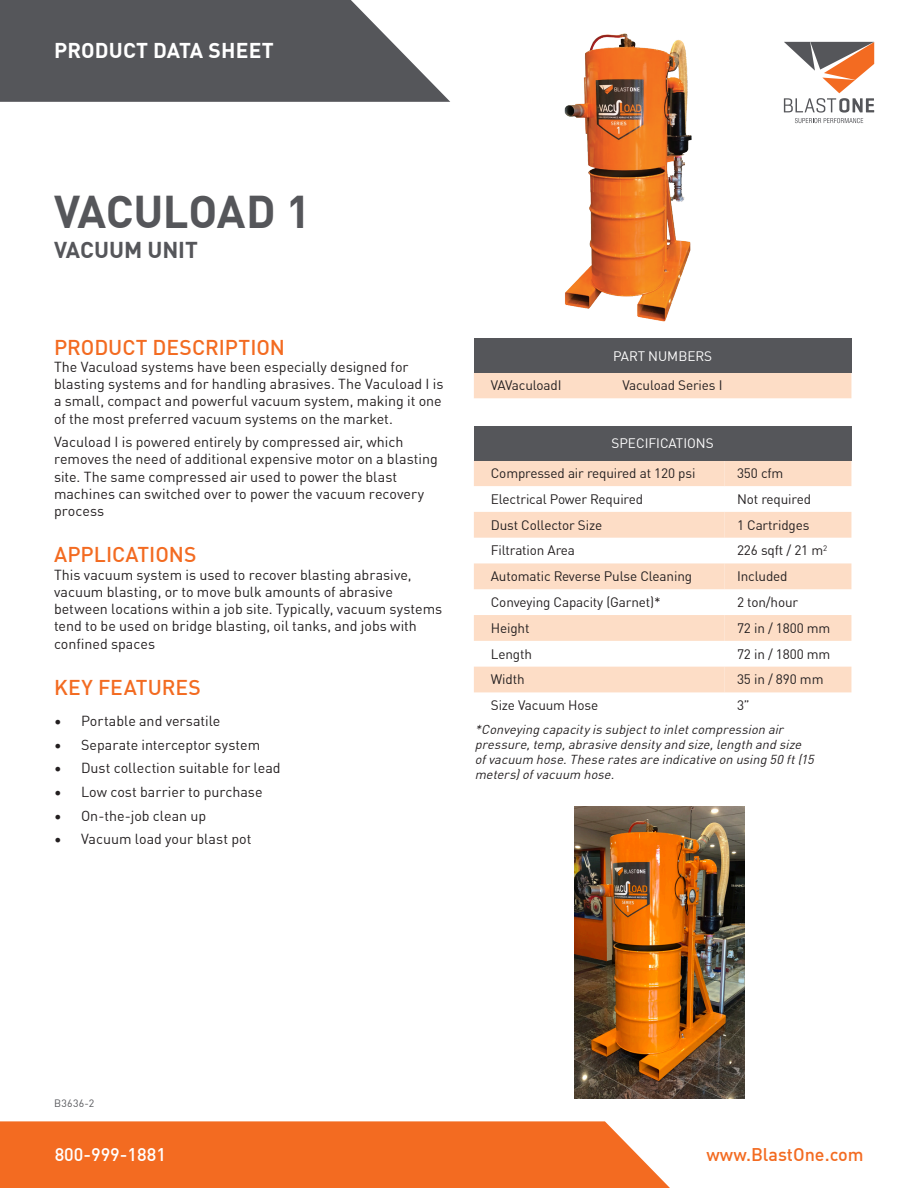
<style>
.page{position:relative;width:918px;height:1188px;background:#fff}
.page>*{position:absolute;margin:0;border:0;box-sizing:border-box;transform-origin:0 0}
.Main_Heading_-_Line{font:700 45px "DIN Offc";letter-spacing:-.01em;color:#55565a}
.Main_Heading_-_Line-2{font:700 22.5px "DIN Offc";letter-spacing:-.005em;color:#55565a}
.Heading__Orange{font:500 21px "DIN Offc";color:#f36b21}
.t1{font:700 21px "DIN Offc";letter-spacing:.01em;color:#fff}
.t2{font:500 18px "DIN Offc";color:#f36b21}
.t3{font:500 18px "DIN Offc";color:#fff}
.Paragraph{font:14.25px/17.2px "DIN Offc";color:#231f20}
.Table_Text{font:13.5px "DIN Offc";letter-spacing:-.01em;color:#231f20}
.Table_Header{font:13.5px "DIN Offc";color:#fff}
.Paragraph-2{font:italic 12.75px/15px "DIN Offc";color:#231f20}
.Paragraph-3{font:10.5px "DIN Offc";letter-spacing:.03em;color:#55565a}
</style>
<div class="page">
<svg style="left:784px;top:42px;width:90px;height:81px"></svg>
<svg style="left:0;top:0;width:450px;height:102px;background:#69696d"></svg>
<div style="left:0;top:1121px;width:670px;height:67px;background:#f36b21"></div>
<div style="left:474px;top:373px;width:377px;height:25px;background:#fdddc6"></div>
<svg style="left:474px;top:460px;width:250px;height:232px;fill:#fdddc6"></svg>
<svg style="left:724px;top:460px;width:127px;height:232px"></svg>
<div style="left:474px;top:338px;width:377px;height:35px;background:#55565a"></div>
<div style="left:474px;top:426px;width:377px;height:34px;background:#55565a"></div>
<img style="left:564px;top:33px;width:128px;height:289px">
<img style="left:575px;top:807px;width:170px;height:291px">
<h3 class="t1" style="left:54px;top:36px;width:221px">PRODUCT DATA SHEET</h3>
<p class="Main_Heading_-_Line" style="left:54px;top:182px;width:258px">VACULOAD 1</p>
<p class="Main_Heading_-_Line-2" style="left:54px;top:235px;width:145px">VACUUM UNIT</p>
<p class="Heading__Orange" style="left:54px;top:333px;width:233px">PRODUCT DESCRIPTION</p>
<p class="Paragraph" style="left:54px;top:358px;width:391px">The Vacuload systems have been especially designed for blasting systems and for handling abrasives. The Vacuload I is a small, compact and powerful vacuum system, making it one of the most preferred vacuum systems on the market.</p>
<p class="Paragraph" style="left:54px;top:433px;width:385px">Vacuload I is powered entirely by compressed air, which removes the need of additional expensive motor on a blasting site. The same compressed air used to power the blast machines can switched over to power the vacuum recovery process</p>
<p class="Heading__Orange" style="left:54px;top:541px;width:144px">APPLICATIONS</p>
<p class="Paragraph" style="left:54px;top:566px;width:390px">This vacuum system is used to recover blasting abrasive, vacuum blasting, or to move bulk amounts of abrasive between locations within a job site. Typically, vacuum systems tend to be used on bridge blasting, oil tanks, and jobs with confined spaces</p>
<p class="Heading__Orange" style="left:54px;top:674px;width:149px">KEY FEATURES</p>
<p class="Paragraph" style="left:54px;top:712px;width:168px">• Portable and versatile</p>
<p class="Paragraph" style="left:54px;top:736px;width:208px">• Separate interceptor system</p>
<p class="Paragraph" style="left:54px;top:760px;width:228px">• Dust collection suitable for lead</p>
<p class="Paragraph" style="left:54px;top:783px;width:210px">• Low cost barrier to purchase</p>
<p class="Paragraph" style="left:54px;top:807px;width:154px">• On-the-job clean up</p>
<p class="Paragraph" style="left:54px;top:831px;width:199px">• Vacuum load your blast pot</p>
<p class="Table_Header" style="left:613px;top:347px;width:101px">PART NUMBERS</p>
<p class="Table_Text" style="left:491px;top:377px;width:72px">VAVaculoadI</p>
<p class="Table_Text" style="left:622px;top:377px;width:102px">Vacuload Series I</p>
<p class="Table_Header" style="left:612px;top:435px;width:104px">SPECIFICATIONS</p>
<p class="Table_Text" style="left:491px;top:465px;width:206px">Compressed air required at 120 psi</p>
<p class="Table_Text" style="left:737px;top:465px;width:48px">350 cfm</p>
<p class="Table_Text" style="left:491px;top:490px;width:154px">Electrical Power Required</p>
<p class="Table_Text" style="left:737px;top:490px;width:75px">Not required</p>
<p class="Table_Text" style="left:491px;top:516px;width:113px">Dust Collector Size</p>
<p class="Table_Text" style="left:737px;top:516px;width:74px">1 Cartridges</p>
<p class="Table_Text" style="left:491px;top:542px;width:86px">Filtration Area</p>
<p class="Table_Text" style="left:737px;top:542px;width:92px">226 sqft / 21 m<sup>2</sup></p>
<p class="Table_Text" style="left:491px;top:568px;width:203px">Automatic Reverse Pulse Cleaning</p>
<p class="Table_Text" style="left:737px;top:568px;width:52px">Included</p>
<p class="Table_Text" style="left:491px;top:594px;width:171px">Conveying Capacity (Garnet)*</p>
<p class="Table_Text" style="left:737px;top:594px;width:63px">2 ton/hour</p>
<p class="Table_Text" style="left:491px;top:619px;width:40px">Height</p>
<p class="Table_Text" style="left:737px;top:619px;width:95px">72 in / 1800 mm</p>
<p class="Table_Text" style="left:491px;top:645px;width:43px">Length</p>
<p class="Table_Text" style="left:737px;top:645px;width:95px">72 in / 1800 mm</p>
<p class="Table_Text" style="left:491px;top:671px;width:35px">Width</p>
<p class="Table_Text" style="left:737px;top:671px;width:88px">35 in / 890 mm</p>
<p class="Table_Text" style="left:491px;top:697px;width:109px">Size Vacuum Hose</p>
<p class="Table_Text" style="left:737px;top:697px;width:14px">3”</p>
<p class="Paragraph-2" style="left:475px;top:722px;width:344px">*Conveying capacityissubjectto inletcompression air pressure,temp,abrasive densityand size,length and size ofvacuum hose.These ratesare indicative on using 50ft(15 meters)ofvacuum hose.</p>
<p class="Paragraph-3" style="left:54px;top:1097px;width:42px">B3636-2</p>
<p class="t3" style="left:55px;top:1143px;width:113px">800-999-1881</p>
<p class="t2" style="left:707px;top:1143px;width:159px">www.BlastOne.com</p>
</div>
